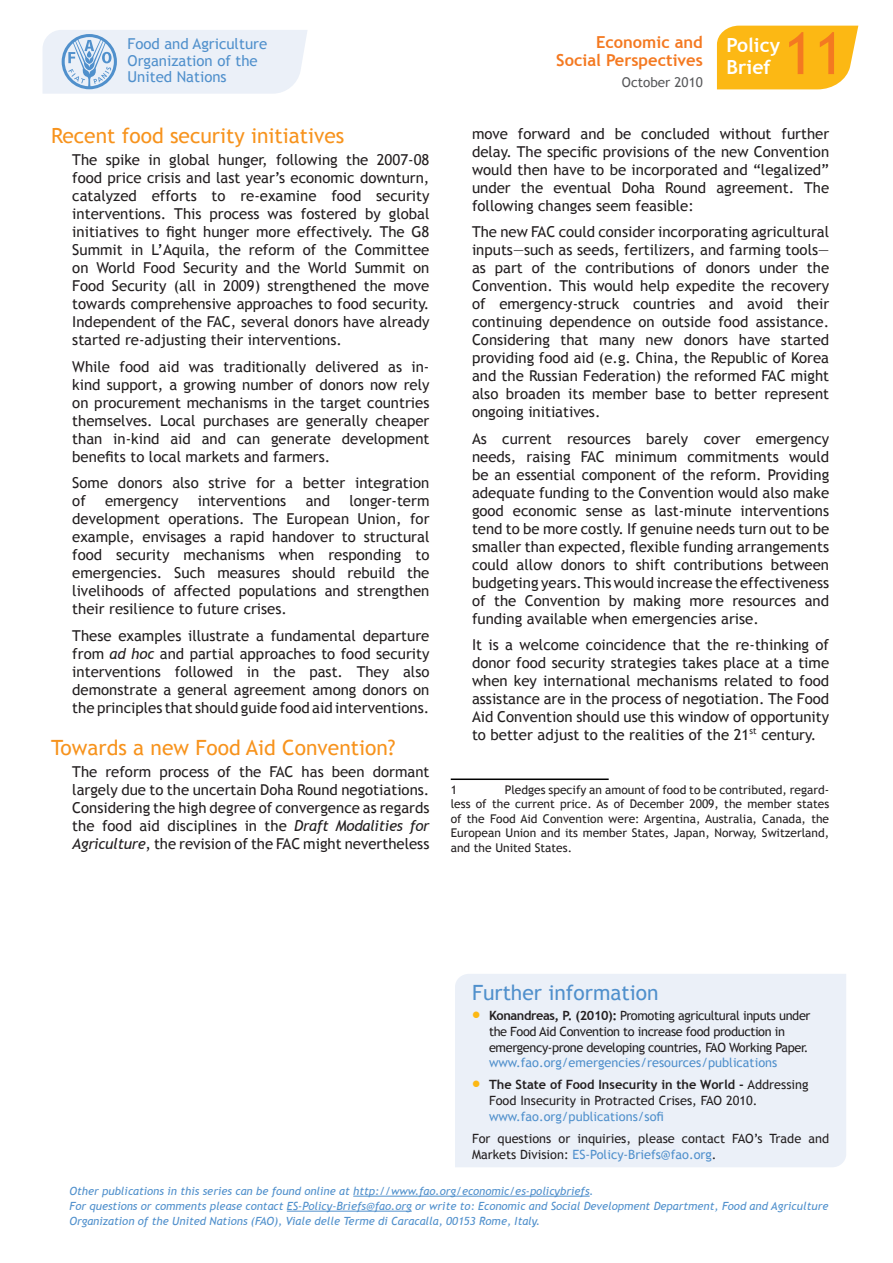
<style>
.page{position:relative;width:893px;height:1263px;background:#fff}
.page>*{position:absolute;margin:0;border:0;box-sizing:border-box;transform-origin:0 0}
.t1{font:58.5px "Trebuchet MS";color:#f47921}
.titolini{font:21px "Trebuchet MS";color:#f7931d}
.titolini-2{font:21px "Trebuchet MS";color:#5090cc}
.t2{font:700 19.5px "Trebuchet MS";color:#fff}
.t3{font:700 16.5px/18px "Trebuchet MS";color:#f47921;text-align:right}
.testo{font:15px/18px "Trebuchet MS";color:#231f20;text-align:justify}
.t4{font:15px/16.5px "Trebuchet MS";color:#5090cc}
.t5{font:13.5px "Trebuchet MS";color:#57585a}
.bullet_testo{font:12.75px/15.8px "Trebuchet MS";letter-spacing:-.03em;color:#231f20}
.bullet_testo-2{font:12.75px/15.8px "Trebuchet MS";color:#231f20}
.testo-2{font:12.75px/15.8px "Trebuchet MS";color:#231f20}
.t6{font:12px/14.4px "Trebuchet MS";color:#231f20;text-align:justify}
.footer2{font:italic 11.25px/15px "Trebuchet MS";color:#5090cc}
.s1{font-style:italic}
.s2{color:#fcb814}
.s3{font-weight:700}
.s4{color:#5090cc}
</style>
<div class="page">
<svg style="left:717px;top:26px;width:141px;height:63px;background:#fcbc23"></svg>
<svg style="left:43px;top:30px;width:264px;height:64px;background:#e1eaf5"></svg>
<hr style="left:353px;top:1196px;width:237px;height:1px;background:#5090cc">
<hr style="left:287px;top:1211px;width:125px;height:1px;background:#5090cc">
<div style="left:455px;top:974px;width:391px;height:193px;background:#ebf0f8"></div>
<hr style="left:451px;top:778px;width:158px;height:2px;background:#000">
<p class="t3" style="left:556px;top:33px;width:148px">Economic and<br>Social Perspectives</p>
<p class="t4" style="left:128px;top:36px;width:141px">Food and Agriculture<br>Organization of the<br>United Nations</p>
<h3 class="t2" style="left:727px;top:32px;width:55px">Policy</h3>
<h3 class="t2" style="left:727px;top:55px;width:46px">Brief</h3>
<p class="t5" style="left:622px;top:75px;width:82px">October 2010</p>
<h1 class="t1" style="left:783px;top:19px;width:63px">11</h1>
<p class="titolini" style="left:51px;top:123px;width:295px">Recent food security initiatives</p>
<p class="testo" style="left:72px;top:151px;width:359px">The spike in global hunger, following the 2007-08 food price crisis and last year’s economic downturn, catalyzed efforts to re-examine food security interventions. This process was fostered by global initiatives to fight hunger more effectively. The G8<br>Summit in L’Aquila, the reform of the Committee on World Food Security and the World Summit on Food Security (all in 2009) strengthened the move towards comprehensive approaches to food security.<br>Independent of the FAC, several donors have already started re-adjusting their interventions.</p>
<p class="testo" style="left:72px;top:358px;width:359px">While food aid was traditionally delivered as in&shy;kind support, a growing number of donors now rely on procurement mechanisms in the target countries themselves. Local purchases are generally cheaper than in-kind aid and can generate development benefits to local markets and farmers.</p>
<p class="testo" style="left:72px;top:474px;width:359px">Some donors also strive for a better integration of</p>
<p class="testo" style="left:72px;top:492px;width:359px;text-indent:277px">longer-term development operations. The European Union, for example, envisages a rapid handover to structural food security mechanisms when responding to emergencies. Such measures should rebuild the livelihoods of affected populations and strengthen their resilience to future crises.</p>
<p class="testo" style="left:72px;top:627px;width:359px">These examples illustrate a fundamental departure from <span class="s1">ad hoc</span> and partial approaches to food security interventions followed in the past. They also demonstrate a general agreement among donors on the principles that should guide food aid interventions.</p>
<p class="titolini" style="left:51px;top:735px;width:346px">Towards a new Food Aid Convention?</p>
<p class="testo" style="left:72px;top:763px;width:359px">The reform process of the FAC has been dormant largely due to the uncertain Doha Round negotiations.<br>Considering the high degree of convergence as regards the food aid disciplines in the <span class="s1">Draft Modalities for Agriculture</span>, the revision of the FAC might nevertheless</p>
<p class="testo" style="left:105px;top:492px;width:75px">emergency</p>
<p class="testo" style="left:198px;top:492px;width:90px">interventions</p>
<p class="testo" style="left:306px;top:492px;width:26px">and</p>
<p class="testo" style="left:472px;top:125px;width:359px">move forward and be concluded without further delay. The specific provisions of the new Convention would then have to be incorporated and “legalized” under the eventual Doha Round agreement. The following changes seem feasible:</p>
<p class="testo" style="left:472px;top:223px;width:359px">The new FAC could consider incorporating agricultural inputs—such as seeds, fertilizers, and farming tools— as part of the contributions of donors under the Convention. This would help expedite the recovery of emergency-struck countries and avoid their continuing dependence on outside food assistance.<br>Considering that many new donors have started providing food aid (e.g. China, the Republic of Korea and the Russian Federation) the reformed FAC might also broaden its member base to better represent ongoing initiatives.</p>
<p class="testo" style="left:472px;top:430px;width:359px">As current resources barely cover emergency needs, raising FAC minimum commitments would be an essential component of the reform. Providing adequate funding to the Convention would also make good economic sense as last-minute interventions tend to be more costly. If genuine needs turn out to be smaller than expected, flexible funding arrangements could allow donors to shift contributions between budgeting years. This would increase the effectiveness of the Convention by making more resources and funding available when emergencies arise.</p>
<p class="testo" style="left:472px;top:636px;width:359px">It is a welcome coincidence that the re-thinking of donor food security strategies takes place at a time when key international mechanisms related to food assistance are in the process of negotiation. The Food Aid Convention should use this window of opportunity to better adjust to the realities of the 21<sup>st</sup> century.</p>
<p class="t6" style="left:451px;top:783px;width:380px;text-indent:54px">Pledges specify an amount of food to be contributed, regard&shy;less of the current price. As of December 2009, the member states of the Food Aid Convention were: Argentina, Australia, Canada, the European Union and its member States, Japan, Norway, Switzerland, and the United States.</p>
<p class="t6" style="left:451px;top:783px;width:8px">1</p>
<p class="titolini-2" style="left:472px;top:980px;width:188px">Further information</p>
<p class="bullet_testo" style="left:489px;top:1008px;width:323px;text-indent:-17px"><span class="s2">•</span> <span class="s3">Konandreas, P. (2010):</span> Promoting agricultural inputs under the Food Aid Convention to increase food production in emergency-prone developing countries, FAO Working Paper. <span class="s4">www.fao.org/emergencies/resources/publications</span></p>
<p class="bullet_testo-2" style="left:489px;top:1077px;width:321px;text-indent:-17px"><span class="s2">•</span> <span class="s3">The State of Food Insecurity in the World -</span> Addressing<br>Food Insecurity in Protracted Crises, FAO 2010. <span class="s4">www.fao.org/publications/sofi</span></p>
<p class="testo-2" style="left:472px;top:1131px;width:359px">For questions or inquiries, please contact FAO’s Trade and<br>Markets Division: <span class="s4">ES-Policy-Briefs@fao.org</span>.</p>
<p class="footer2" style="left:69px;top:1183px;width:526px">Other publications in this series can be found online at http://www.fao.org/economic/es-policybriefs.</p>
<p class="footer2" style="left:69px;top:1198px;width:760px">For questions or comments please contact ES-Policy-Briefs@fao.org or write to: Economic and Social Development Department, Food and Agriculture<br>Organization of the United Nations (FAO), Viale delle Terme di Caracalla, 00153 Rome, Italy.</p>
</div>
